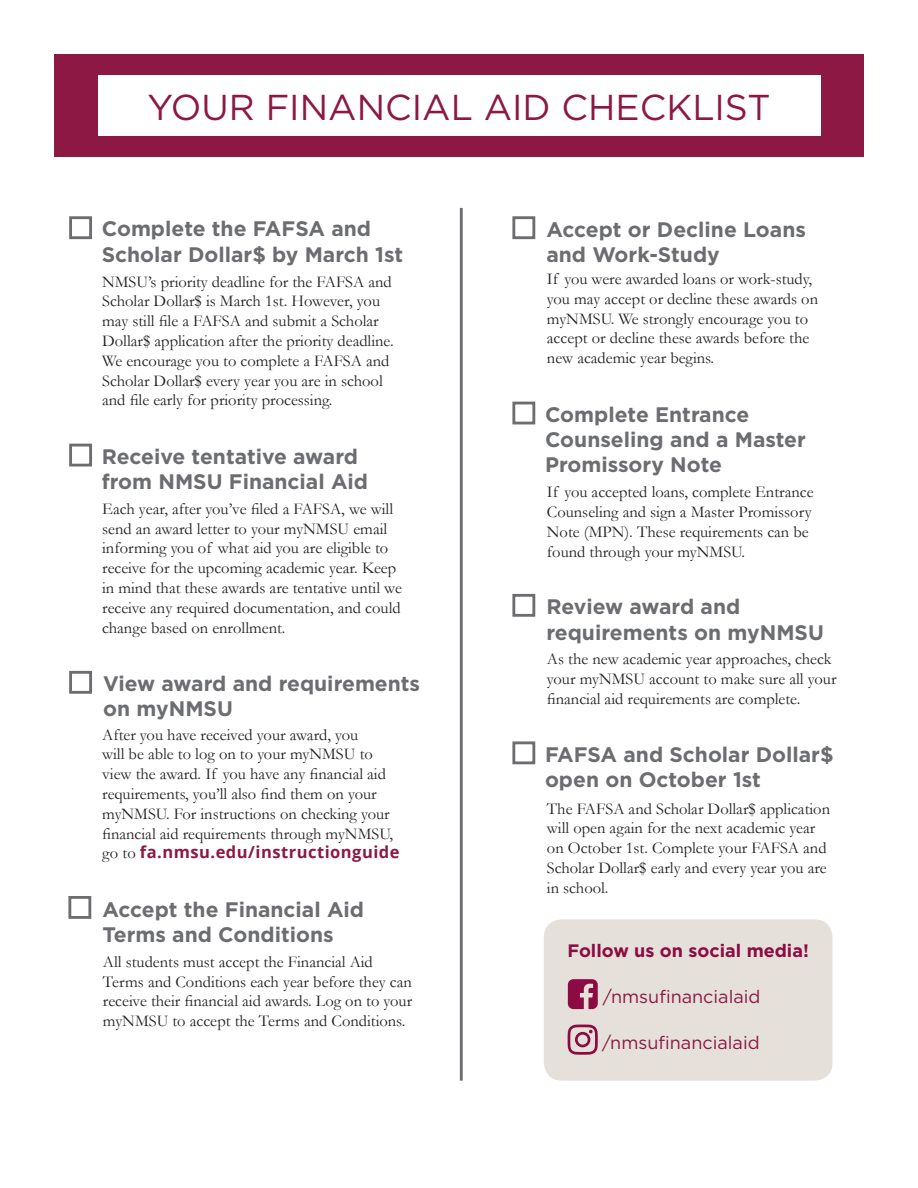
<style>
.page{position:relative;width:918px;height:1188px;background:#fff}
.page>*{position:absolute;margin:0;border:0;box-sizing:border-box;transform-origin:0 0}
.t1{font:36px "Gotham";color:#8c1843}
.t2{font:700 21px/25.2px "Gotham";color:#6c6d70}
.t3{font:18px "Gotham";color:#8c1843}
.t4{font:700 18px "Gotham";color:#8c0b42}
.t5{font:16.5px/19.8px "Garamond";color:#231f20}
.s1{font-family:"Open Sans";font-weight:700;color:#8c1843}
</style>
<div class="page">
<div style="left:54px;top:54px;width:810px;height:103px;background:#8c1843"></div>
<div style="left:98px;top:75px;width:722px;height:61px;background:#fff"></div>
<div style="left:512px;top:216px;width:23px;height:23px;border:3px solid #6c6d70"></div>
<div style="left:68px;top:896px;width:23px;height:23px;border:3px solid #6c6d70"></div>
<div style="left:69px;top:216px;width:23px;height:23px;border:3px solid #6c6d70"></div>
<div style="left:69px;top:444px;width:23px;height:23px;border:3px solid #6c6d70"></div>
<div style="left:69px;top:671px;width:23px;height:23px;border:3px solid #6c6d70"></div>
<div style="left:512px;top:402px;width:23px;height:22px;border:3px solid #6c6d70"></div>
<div style="left:512px;top:594px;width:23px;height:23px;border:3px solid #6c6d70"></div>
<div style="left:512px;top:741px;width:23px;height:23px;border:3px solid #6c6d70"></div>
<hr style="left:460px;top:208px;width:3px;height:873px;background:#6c6d70">
<div style="left:544px;top:919px;width:289px;height:162px;background:#e5e0da;border-radius:18px"></div>
<svg style="left:568px;top:1025px;width:30px;height:30px"></svg>
<svg style="left:568px;top:979px;width:30px;height:30px"></svg>
<p class="t1" style="left:147px;top:84px;width:625px">YOUR FINANCIAL AID CHECKLIST</p>
<p class="t2" style="left:102px;top:216px;width:303px">Complete the FAFSA and<br>Scholar Dollar$ by March 1st</p>
<p class="t5" style="left:102px;top:271px;width:293px">NMSU’s priority deadline for the FAFSA and Scholar Dollar$ is March 1st. However, you may still file a FAFSA and submit a Scholar Dollar$ application after the priority deadline.<br>We encourage you to complete a FAFSA and Scholar Dollar$ every year you are in school and file early for priority processing.</p>
<p class="t2" style="left:102px;top:444px;width:268px">Receive tentative award from NMSU Financial Aid</p>
<p class="t5" style="left:102px;top:499px;width:301px">Each year, after you’ve filed a FAFSA, we will send an award letter to your myNMSU email informing you of what aid you are eligible to receive for the upcoming academic year. Keep in mind that these awards are tentative until we receive any required documentation, and could change based on enrollment.</p>
<p class="t2" style="left:103px;top:671px;width:318px">View award and requirements on myNMSU</p>
<p class="t5" style="left:102px;top:724px;width:299px">After you have received your award, you<br>will be able to log on to your myNMSU to view the award. If you have any financial aid requirements, you’ll also find them on your myNMSU. For instructions on checking your financial aid requirements through myNMSU, go to <span class="s1">fa.nmsu.edu/instructionguide</span></p>
<p class="t2" style="left:102px;top:897px;width:263px">Accept the Financial Aid<br>Terms and Conditions</p>
<p class="t5" style="left:103px;top:952px;width:311px">All students must accept the Financial Aid Terms and Conditions each year before they can receive their financial aid awards. Log on to your myNMSU to accept the Terms and Conditions.</p>
<p class="t2" style="left:546px;top:217px;width:261px">Accept or Decline Loans and Work-Study</p>
<p class="t5" style="left:547px;top:269px;width:273px">If you were awarded loans or work-study, you may accept or decline these awards on myNMSU. We strongly encourage you to accept or decline these awards before the new academic year begins.</p>
<p class="t2" style="left:545px;top:402px;width:262px">Complete Entrance<br>Counseling and a Master<br>Promissory Note</p>
<p class="t5" style="left:547px;top:482px;width:268px">If you accepted loans, complete Entrance Counseling and sign a Master Promissory Note (MPN). These requirements can be found through your myNMSU.</p>
<p class="t2" style="left:546px;top:594px;width:279px">Review award and requirements on myNMSU</p>
<p class="t5" style="left:547px;top:649px;width:291px">As the new academic year approaches, check your myNMSU account to make sure all your financial aid requirements are complete.</p>
<p class="t2" style="left:545px;top:742px;width:290px">FAFSA and Scholar Dollar$ open on October 1st</p>
<p class="t5" style="left:547px;top:798px;width:285px">The FAFSA and Scholar Dollar$ application will open again for the next academic year on October 1st. Complete your FAFSA and Scholar Dollar$ early and every year you are in school.</p>
<p class="t4" style="left:567px;top:939px;width:243px">Follow us on social media!</p>
<p class="t3" style="left:603px;top:985px;width:159px">/nmsufinancialaid</p>
<p class="t3" style="left:602px;top:1031px;width:159px">/nmsufinancialaid</p>
</div>
